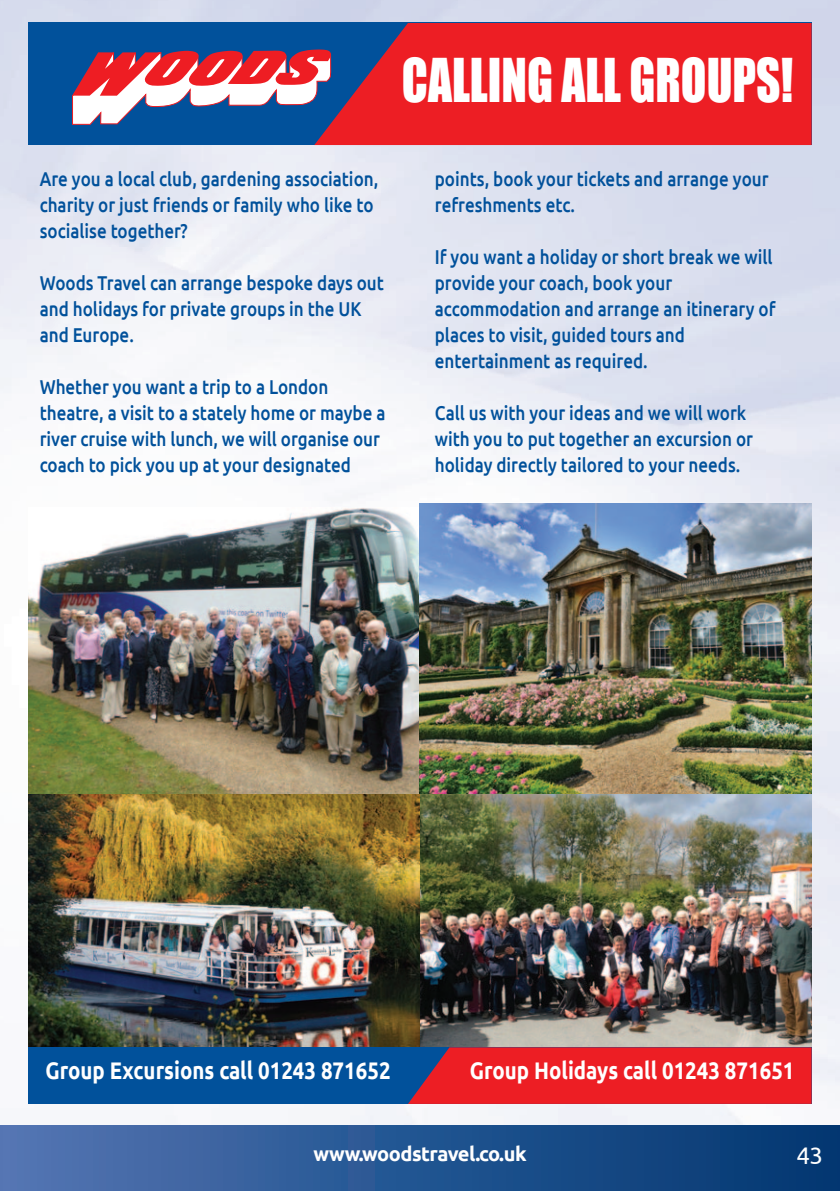
<style>
.page{position:relative;width:840px;height:1191px;background:#fff}
.page>*{position:absolute;margin:0;border:0;box-sizing:border-box;transform-origin:0 0}
.t1{font:55.4px "Impact";color:#fff;scale:.85 1}
.t2{font:700 24px "Ubuntu";color:#fff;scale:.85 1}
.t3{font:24px "Ubuntu";color:#fff}
.t4{font:500 20px/26px "Ubuntu";color:#01519b;scale:.85 1}
.t5{font:700 20px "Ubuntu";letter-spacing:-.025em;color:#fff}
</style>
<div class="page">
<img style="left:0;top:0;width:839px;height:1125px">
<div style="left:0;top:1125px;width:839px;height:65px;background:linear-gradient(to right,#5175b3,#003670)"></div>
<img style="left:28px;top:508px;width:392px;height:286px">
<img style="left:420px;top:504px;width:391px;height:290px">
<img style="left:420px;top:794px;width:391px;height:253px">
<img style="left:28px;top:794px;width:392px;height:253px">
<div style="left:28px;top:22px;width:783px;height:123px;background:#01519b"></div>
<div style="left:28px;top:1047px;width:783px;height:56px;background:#01519b"></div>
<svg style="left:408px;top:1047px;width:403px;height:57px;background:#de212b"></svg>
<svg style="left:72px;top:49px;width:242px;height:76px"></svg>
<svg style="left:314px;top:23px;width:497px;height:122px;background:#d9232f"></svg>
<p class="t1" style="left:401px;top:46px;width:461px">CALLING ALL GROUPS!</p>
<p class="t4" style="left:40px;top:165px;width:399px">Are you a local club, gardening association, charity or just friends or family who like to socialise together?</p>
<p class="t4" style="left:40px;top:269px;width:406px">Woods Travel can arrange bespoke days out and holidays for private groups in the UK and Europe.</p>
<p class="t4" style="left:40px;top:373px;width:408px">Whether you want a trip to a London theatre, a visit to a stately home or maybe a river cruise with lunch, we will organise our coach to pick you up at your designated</p>
<p class="t4" style="left:434px;top:165px;width:394px">points, book your tickets and arrange your refreshments etc.</p>
<p class="t4" style="left:434px;top:243px;width:402px">If you want a holiday or short break we will provide your coach, book your accommodation and arrange an itinerary of places to visit, guided tours and entertainment as required.</p>
<p class="t4" style="left:434px;top:399px;width:375px">Call us with your ideas and we will work with you to put together an excursion or holiday directly tailored to your needs.</p>
<p class="t2" style="left:45px;top:1056px;width:407px">Group Excursions call 01243 871652</p>
<p class="t2" style="left:469px;top:1056px;width:383px">Group Holidays call 01243 871651</p>
<p class="t5" style="left:313px;top:1142px;width:214px">www.woodstravel.co.uk</p>
<p class="t3" style="left:796px;top:1141px;width:28px">43</p>
</div>
